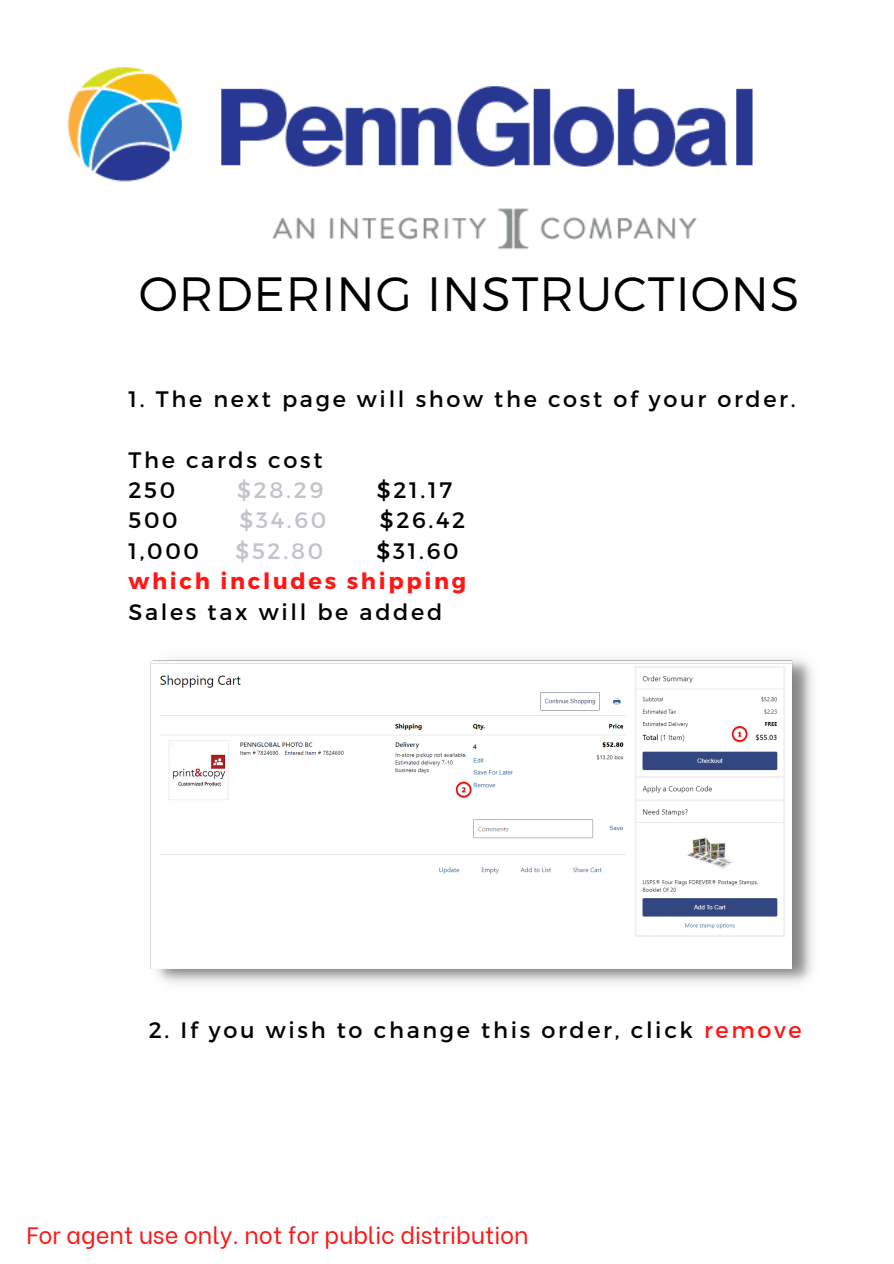
<style>
.page{position:relative;width:894px;height:1264px;background:#fff}
.page>*{position:absolute;margin:0;border:0;box-sizing:border-box;transform-origin:0 0}
.t1{font:300 48.15px "Montserrat";letter-spacing:.02em;color:#000}
.t2{font:23.7px "Be Vietnam";color:#ff1616}
.t3{font:22.35px "Montserrat";letter-spacing:.12em;color:#000}
.t4{font:700 22.35px "Montserrat";letter-spacing:.12em;color:#ff1616}
.t5{font:22.35px "Montserrat";letter-spacing:.12em;color:#c2c3c9}
.s1{color:#ff1616}
</style>
<div class="page">
<img style="left:67px;top:67px;width:686px;height:183px">
<img style="left:150px;top:658px;width:663px;height:326px">
<p class="t1" style="left:139px;top:262px;width:662px">ORDERING INSTRUCTIONS</p>
<p class="t3" style="left:128px;top:384px;width:668px">1. The next page will show the cost of your order.</p>
<p class="t3" style="left:128px;top:445px;width:195px">The cards cost</p>
<p class="t3" style="left:128px;top:475px;width:48px">250</p>
<p class="t5" style="left:237px;top:475px;width:88px">$28.29</p>
<p class="t3" style="left:377px;top:475px;width:77px">$21.17</p>
<p class="t3" style="left:128px;top:506px;width:51px">500</p>
<p class="t5" style="left:239px;top:506px;width:88px">$34.60</p>
<p class="t3" style="left:379px;top:506px;width:87px">$26.42</p>
<p class="t3" style="left:128px;top:536px;width:72px">1,000</p>
<p class="t5" style="left:235px;top:536px;width:89px">$52.80</p>
<p class="t3" style="left:376px;top:536px;width:84px">$31.60</p>
<p class="t4" style="left:128px;top:566px;width:339px">which includes shipping</p>
<p class="t3" style="left:128px;top:597px;width:315px">Sales tax will be added</p>
<p class="t3" style="left:149px;top:1015px;width:654px">2. If you wish to change this order, click <span class="s1">remove</span></p>
<p class="t2" style="left:26px;top:1215px;width:504px">For agent use only. not for public distribution</p>
</div>
